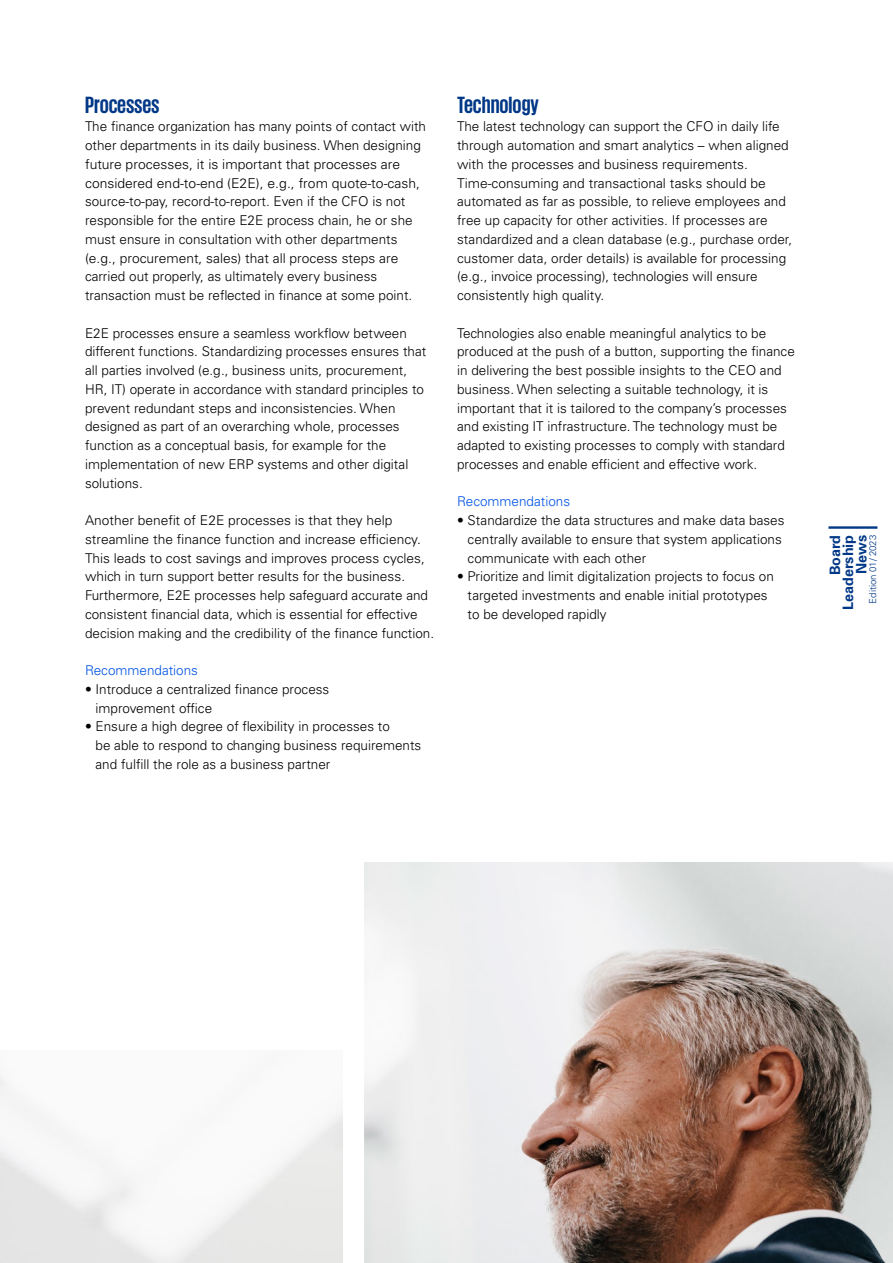
<style>
.page{position:relative;width:893px;height:1263px;background:#fff}
.page>*{position:absolute;margin:0;border:0;box-sizing:border-box;transform-origin:0 0}
.t1{font:700 24px "KPMG";color:#003887}
.t2{font:700 14.4px/13.2px "Univers LT Std";color:#003887;text-align:right}
.t3{font:300 13.5px/18.8px "Univers LT Std";color:#000}
.t4{font:300 13.5px "Univers LT Std";color:#0053e4}
.t5{font:300 9.6px "Univers LT Std";color:#003887}
</style>
<div class="page">
<img style="left:364px;top:862px;width:529px;height:401px">
<hr style="left:828px;top:526px;width:49px;height:3px;background:#003887">
<h1 class="t1" style="left:85px;top:92px;width:76px">Processes</h1>
<p class="t3" style="left:85px;top:117px;width:343px">The finance organization has many points of contact with other departments in its daily business. When designing future processes, it is important that processes are considered end-to-end (E2E), e.g., from quote-to-cash, source-to-pay, record-to-report. Even if the CFO is not responsible for the entire E2E process chain, he or she must ensure in consultation with other departments (e.g., procurement, sales) that all process steps are carried out properly, as ultimately every business transaction must be reflected in finance at some point.</p>
<p class="t3" style="left:85px;top:323px;width:343px">E2E processes ensure a seamless workflow between different functions. Standardizing processes ensures that all parties involved (e.g., business units, procurement, HR, IT) operate in accordance with standard principles to prevent redundant steps and inconsistencies. When designed as part of an overarching whole, processes function as a conceptual basis, for example for the implementation of new ERP systems and other digital solutions.</p>
<p class="t3" style="left:85px;top:511px;width:351px">Another benefit of E2E processes is that they help streamline the finance function and increase efficiency.<br>This leads to cost savings and improves process cycles, which in turn support better results for the business.<br>Furthermore, E2E processes help safeguard accurate and consistent financial data, which is essential for effective decision making and the credibility of the finance function.</p>
<p class="t4" style="left:85px;top:662px;width:115px">Recommendations</p>
<p class="t3" style="left:96px;top:680px;width:235px;text-indent:-11px">• Introduce a centralized finance process improvement office</p>
<p class="t3" style="left:96px;top:717px;width:327px;text-indent:-11px">• Ensure a high degree of flexibility in processes to<br>be able to respond to changing business requirements and fulfill the role as a business partner</p>
<h1 class="t1" style="left:457px;top:92px;width:83px">Technology</h1>
<p class="t3" style="left:457px;top:117px;width:336px">The latest technology can support the CFO in daily life through automation and smart analytics – when aligned with the processes and business requirements.<br>Time-consuming and transactional tasks should be automated as far as possible, to relieve employees and free up capacity for other activities. If processes are standardized and a clean database (e.g., purchase order, customer data, order details) is available for processing (e.g., invoice processing), technologies will ensure consistently high quality.</p>
<p class="t3" style="left:457px;top:323px;width:339px">Technologies also enable meaningful analytics to be produced at the push of a button, supporting the finance in delivering the best possible insights to the CEO and business. When selecting a suitable technology, it is important that it is tailored to the company’s processes and existing IT infrastructure. The technology must be adapted to existing processes to comply with standard processes and enable efficient and effective work.</p>
<p class="t4" style="left:457px;top:493px;width:115px">Recommendations</p>
<p class="t3" style="left:468px;top:511px;width:318px;text-indent:-11px">• Standardize the data structures and make data bases centrally available to ensure that system applications communicate with each other</p>
<p class="t3" style="left:468px;top:567px;width:308px;text-indent:-11px">• Prioritize and limit digitalization projects to focus on targeted investments and enable initial prototypes to be developed rapidly</p>
<p class="t2" style="left:828px;top:610px;width:77px;rotate:-90deg">Board<br>Leadership<br>News</p>
<p class="t5" style="left:867px;top:604px;width:70px;rotate:-90deg">Edition 01/ 2023</p>
</div>
